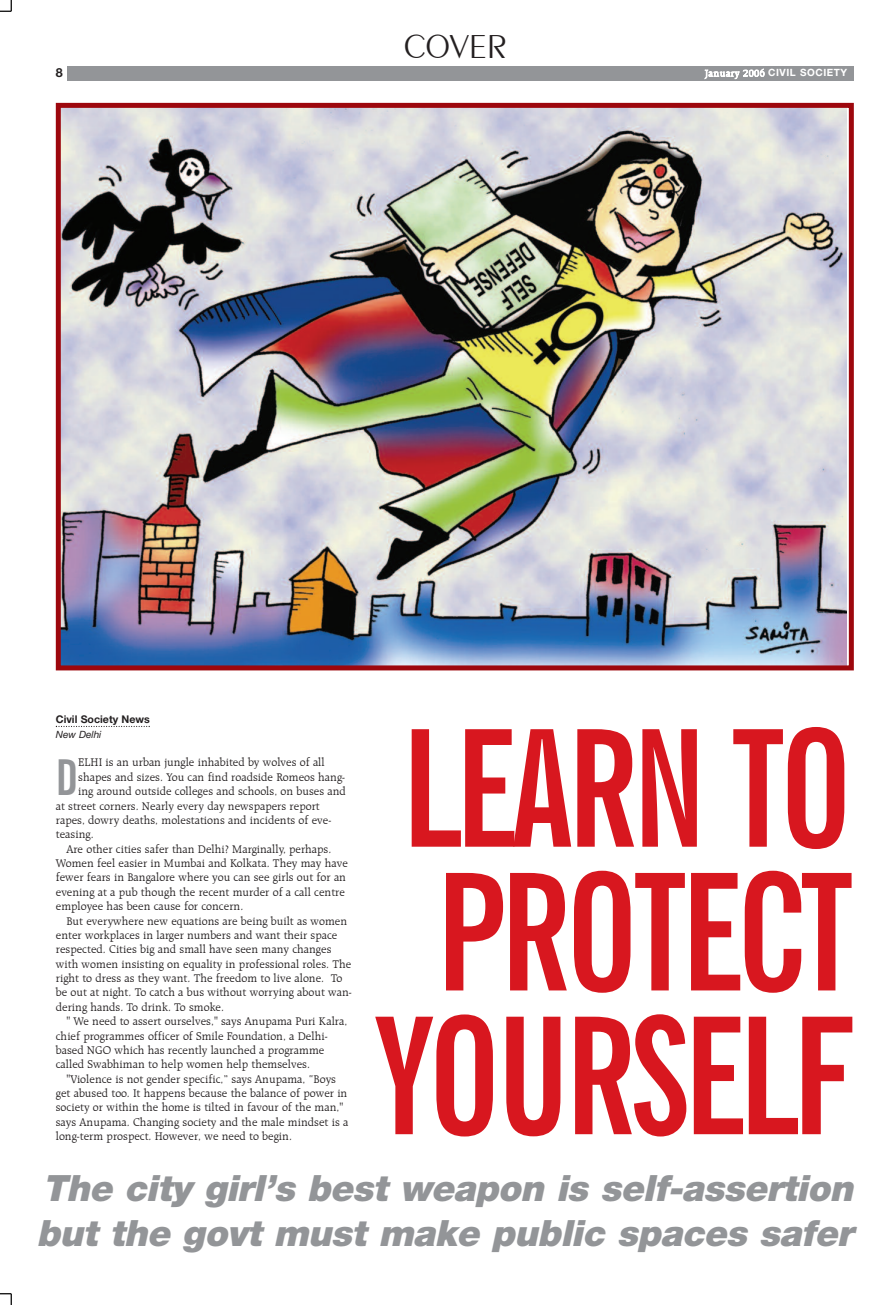
<style>
.page{position:relative;width:889px;height:1305px;background:#fff}
.page>*{position:absolute;margin:0;border:0;box-sizing:border-box;transform-origin:0 0}
.t1{font:700 extra-condensed 162.5px/143.8px "News Gothic BT";letter-spacing:-.03em;color:#d8171f;text-align:center}
.t2{font:700 extra-condensed 49.62px "News Gothic BT";color:#939598}
.t3{font:italic 900 36.25px/45px "Helvetica Neue";color:#939598}
.t4{font:300 35px "Exotic 350 BT";color:#231f20}
.t5{font:700 12.5px "Helvetica Neue";color:#231f20}
.t6{font:300 11.88px "Raleigh BT";color:#231f20}
.t7{font:700 10.62px "Helvetica Neue";color:#231f20}
.t8{font:700 10px "Helvetica Neue";letter-spacing:.055em;color:#fff}
.t9{font:italic 10px "Helvetica Neue";color:#231f20}
.s1{font-family:"Raleigh BT";font-weight:300}
</style>
<div class="page">
<img style="left:62px;top:109px;width:784px;height:555px">
<div style="left:56px;top:103px;width:798px;height:567px;border:5px solid #9d070d"></div>
<svg style="left:0;top:1293px;width:12px;height:12px"></svg>
<svg style="left:0;top:0;width:12px;height:12px"></svg>
<div style="left:67px;top:66px;width:786px;height:15px;background:#939598"></div>
<svg style="left:56px;top:726px;width:94px;height:1px"></svg>
<p class="t5" style="left:56px;top:69px;width:8px">8</p>
<h3 class="t4" style="left:404px;top:25px;width:104px">COVER</h3>
<p class="t8" style="left:705px;top:69px;width:144px"><span class="s1">January 2006</span> CIVIL SOCIETY</p>
<p class="t7" style="left:56px;top:716px;width:96px">Civil Society News</p>
<p class="t9" style="left:56px;top:731px;width:47px">New Delhi</p>
<h2 class="t2" style="left:56px;top:748px;width:24px">D</h2>
<p class="t6" style="left:78px;top:756px;width:248px">eLHI is an urban jungle inhabited by wolves of all</p>
<h1 class="t1" style="left:376px;top:716px;width:479px">LEARN TO<br>PROTECT<br>YOURSELF</h1>
<h3 class="t3" style="left:36px;top:1169px;width:825px">The city girl’s best weapon is self-assertion but the govt must make public spaces safer</h3>
<p class="t6" style="left:78px;top:770px;width:268px">shapes and sizes. You can find roadside Romeos hang-</p>
<p class="t6" style="left:78px;top:784px;width:269px">ing around outside colleges and schools, on buses and</p>
<p class="t6" style="left:56px;top:799px;width:265px">at street corners. nearly every day newspapers report</p>
<p class="t6" style="left:56px;top:813px;width:277px">rapes, dowry deaths, molestations and incidents of eve-</p>
<p class="t6" style="left:56px;top:827px;width:39px">teasing.</p>
<p class="t6" style="left:66px;top:842px;width:266px">Are other cities safer than Delhi? Marginally, perhaps.</p>
<p class="t6" style="left:56px;top:856px;width:294px">Women feel easier in Mumbai and Kolkata. they may have</p>
<p class="t6" style="left:56px;top:871px;width:292px">fewer fears in Bangalore where you can see girls out for an</p>
<p class="t6" style="left:56px;top:885px;width:291px">evening at a pub though the recent murder of a call centre</p>
<p class="t6" style="left:56px;top:899px;width:189px">employee has been cause for concern.</p>
<p class="t6" style="left:66px;top:914px;width:282px">But everywhere new equations are being built as women</p>
<p class="t6" style="left:56px;top:928px;width:283px">enter workplaces in larger numbers and want their space</p>
<p class="t6" style="left:56px;top:942px;width:277px">respected. cities big and small have seen many changes</p>
<p class="t6" style="left:56px;top:957px;width:297px">with women insisting on equality in professional roles. the</p>
<p class="t6" style="left:56px;top:971px;width:288px">right to dress as they want. the freedom to live alone. to</p>
<p class="t6" style="left:56px;top:986px;width:297px">be out at night. to catch a bus without worrying about wan-</p>
<p class="t6" style="left:56px;top:1000px;width:170px">dering hands. to drink. to smoke.</p>
<p class="t6" style="left:66px;top:1014px;width:282px">" We need to assert ourselves," says Anupama Puri Kalra,</p>
<p class="t6" style="left:56px;top:1029px;width:273px">chief programmes officer of Smile Foundation, a Delhi-</p>
<p class="t6" style="left:56px;top:1043px;width:270px">based nGO which has recently launched a programme</p>
<p class="t6" style="left:56px;top:1057px;width:256px">called Swabhiman to help women help themselves.</p>
<p class="t6" style="left:66px;top:1072px;width:271px">"Violence is not gender specific,” says Anupama, “Boys</p>
<p class="t6" style="left:56px;top:1086px;width:293px">get abused too. It happens because the balance of power in</p>
<p class="t6" style="left:56px;top:1101px;width:289px">society or within the home is tilted in favour of the man,"</p>
<p class="t6" style="left:56px;top:1115px;width:294px">says Anupama. changing society and the male mindset is a</p>
<p class="t6" style="left:56px;top:1129px;width:238px">long-term prospect. However, we need to begin.</p>
</div>
